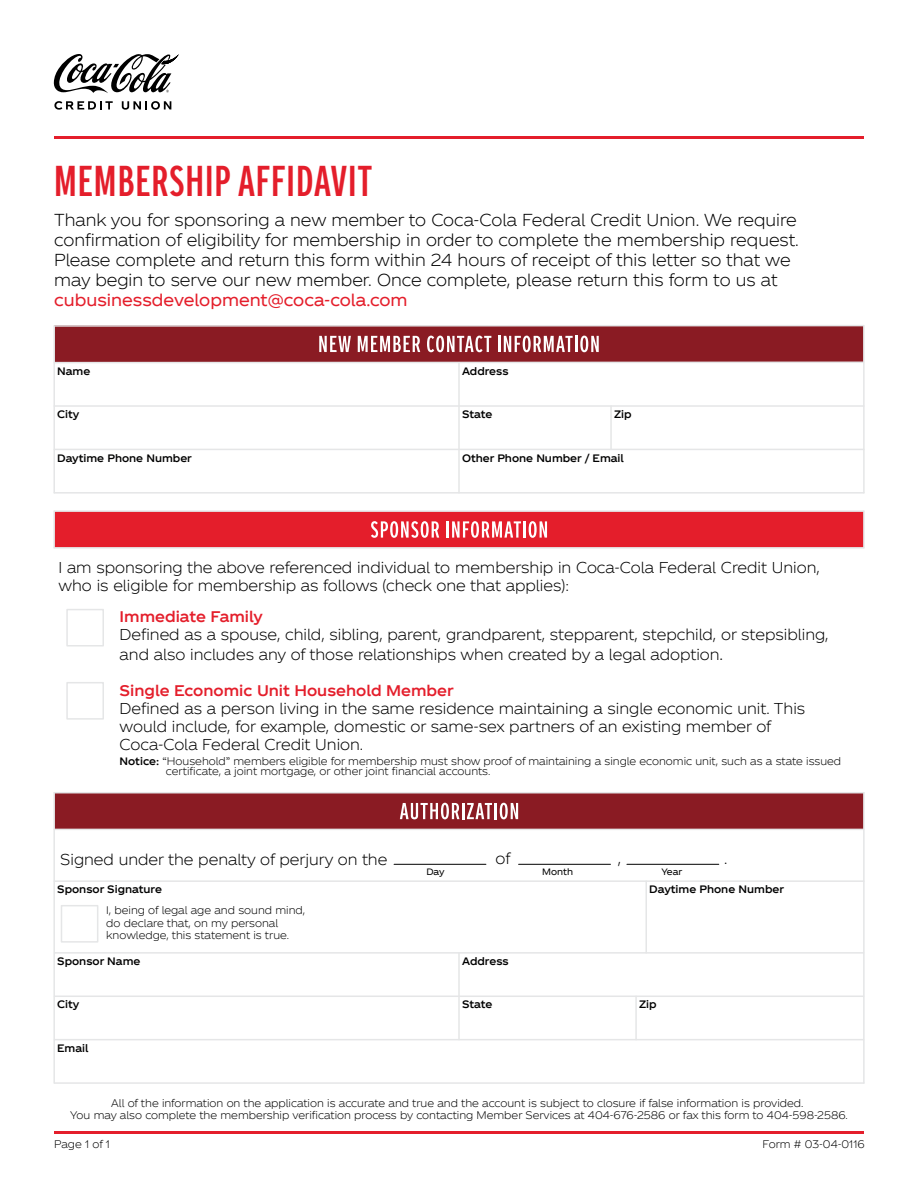
<style>
.page{position:relative;width:918px;height:1188px;background:#fff}
.page>*{position:absolute;margin:0;border:0;box-sizing:border-box;transform-origin:0 0}
.t1{font:500 42px "TCCC Unity Cond";letter-spacing:.025em;color:#e41e2b}
.t2{font:16.5px/19.8px "TCCC Unity Headline Light";color:#000}
.t3{font:16.5px "TCCC Unity Headline Regular";color:#e41e2b}
.t4{font:15px/18px "TCCC Unity Headline Light";color:#000}
.t5{font:15px "TCCC Unity Headline Medium";color:#e41e2b}
.t6{font:10.5px/12.6px "TCCC Unity Headline Light";color:#000}
.t7{font:10.5px "TCCC Unity Headline Medium";color:#000}
.t8{font:9px "TCCC Unity Headline Regular";color:#000}
.s1{font-size:16.5px}
.s2{font-family:"TCCC Unity Headline Medium"}
</style>
<div class="page">
<div style="left:54px;top:511px;width:810px;height:37px;background:#e41e2b"></div>
<div style="left:54px;top:326px;width:810px;height:36px;background:#8a1b23"></div>
<hr style="left:54px;top:137px;width:810px;height:2px;background:#e41e2b">
<div style="left:66px;top:609px;width:38px;height:38px;border:2px solid #e5e6e7"></div>
<div style="left:66px;top:682px;width:38px;height:38px;border:2px solid #e5e6e7"></div>
<div style="left:61px;top:905px;width:37px;height:38px;border:2px solid #e5e6e7"></div>
<hr style="left:863px;top:326px;width:2px;height:167px;background:#e5e6e7">
<svg style="left:319px;top:336px;width:32px;height:16px"></svg>
<svg style="left:358px;top:336px;width:62px;height:16px"></svg>
<svg style="left:427px;top:336px;width:64px;height:16px"></svg>
<svg style="left:498px;top:336px;width:101px;height:16px"></svg>
<hr style="left:54px;top:492px;width:810px;height:2px;background:#e5e6e7">
<hr style="left:54px;top:449px;width:810px;height:1px;background:#e5e6e7">
<hr style="left:54px;top:405px;width:810px;height:2px;background:#e5e6e7">
<hr style="left:54px;top:362px;width:810px;height:1px;background:#e5e6e7">
<hr style="left:54px;top:325px;width:810px;height:2px;background:#e5e6e7">
<hr style="left:458px;top:363px;width:2px;height:130px;background:#e5e6e7">
<hr style="left:610px;top:406px;width:2px;height:43px;background:#e5e6e7">
<hr style="left:53px;top:326px;width:2px;height:167px;background:#e5e6e7">
<div style="left:54px;top:793px;width:810px;height:36px;background:#8a1b23"></div>
<hr style="left:863px;top:793px;width:2px;height:290px;background:#e5e6e7">
<svg style="left:400px;top:803px;width:118px;height:16px"></svg>
<hr style="left:54px;top:996px;width:810px;height:1px;background:#e5e6e7">
<hr style="left:54px;top:1039px;width:810px;height:1px;background:#e5e6e7">
<hr style="left:54px;top:1082px;width:810px;height:2px;background:#e5e6e7">
<hr style="left:55px;top:952px;width:809px;height:2px;background:#e5e6e7">
<hr style="left:54px;top:880px;width:810px;height:2px;background:#e5e6e7">
<hr style="left:54px;top:829px;width:810px;height:1px;background:#e5e6e7">
<hr style="left:54px;top:792px;width:810px;height:1px;background:#e5e6e7">
<hr style="left:645px;top:881px;width:2px;height:72px;background:#e5e6e7">
<hr style="left:458px;top:953px;width:2px;height:87px;background:#e5e6e7">
<hr style="left:635px;top:996px;width:2px;height:44px;background:#e5e6e7">
<hr style="left:53px;top:793px;width:2px;height:290px;background:#e5e6e7">
<hr style="left:863px;top:511px;width:2px;height:37px;background:#e5e6e7">
<svg style="left:371px;top:521px;width:68px;height:17px"></svg>
<hr style="left:446px;top:521px;width:3px;height:17px;background:#fff">
<svg style="left:452px;top:521px;width:69px;height:17px"></svg>
<hr style="left:523px;top:521px;width:3px;height:17px;background:#fff">
<svg style="left:529px;top:521px;width:18px;height:17px"></svg>
<hr style="left:54px;top:510px;width:810px;height:2px;background:#e5e6e7">
<hr style="left:54px;top:547px;width:810px;height:2px;background:#e5e6e7">
<hr style="left:53px;top:511px;width:2px;height:37px;background:#e5e6e7">
<hr style="left:54px;top:1132px;width:810px;height:2px;background:#e41e2b">
<hr style="left:394px;top:864px;width:92px;height:1px;background:#000">
<hr style="left:519px;top:864px;width:91px;height:1px;background:#000">
<hr style="left:627px;top:864px;width:92px;height:1px;background:#000">
<svg style="left:54px;top:54px;width:125px;height:39px"></svg>
<svg style="left:54px;top:101px;width:59px;height:9px"></svg>
<svg style="left:122px;top:101px;width:49px;height:9px"></svg>
<h1 class="t1" style="left:54px;top:147px;width:319px">MEMBERSHIP AFFIDAVIT</h1>
<p class="t2" style="left:54px;top:208px;width:746px">Thank you for sponsoring a new member to Coca-Cola Federal Credit Union. We require confirmation of eligibility for membership in order to complete the membership request.<br>Please complete and return this form within 24 hours of receipt of this letter so that we may begin to serve our new member. Once complete, please return this form to us at</p>
<h2 class="t3" style="left:54px;top:285px;width:355px">cubusinessdevelopment@coca-cola.com</h2>
<p class="t7" style="left:462px;top:361px;width:48px">Address</p>
<p class="t7" style="left:57px;top:361px;width:35px">Name</p>
<p class="t7" style="left:57px;top:405px;width:24px">City</p>
<p class="t7" style="left:57px;top:449px;width:136px">Daytime Phone Number</p>
<p class="t7" style="left:462px;top:449px;width:163px">Other Phone Number / Email</p>
<p class="t7" style="left:462px;top:405px;width:32px">State</p>
<p class="t7" style="left:614px;top:405px;width:19px">Zip</p>
<h3 class="t4" style="left:58px;top:557px;width:763px">I am sponsoring the above referenced individual to membership in Coca-Cola Federal Credit Union, who is eligible for membership as follows (check one that applies):</h3>
<h3 class="t5" style="left:120px;top:604px;width:145px">Immediate Family</h3>
<h3 class="t4" style="left:120px;top:623px;width:711px;line-height:19.8px">Defined as a spouse, child, sibling, parent, grandparent, stepparent, stepchild, or stepsibling, and also includes any of those relationships when created by a legal adoption<span class="s1">.</span></h3>
<h3 class="t5" style="left:120px;top:677px;width:336px">Single Economic Unit Household Member</h3>
<h3 class="t4" style="left:120px;top:697px;width:687px">Defined as a person living in the same residence maintaining a single economic unit. This would include, for example, domestic or same-sex partners of an existing member of<br>Coca-Cola Federal Credit Union.</h3>
<p class="t6" style="left:166px;top:754px;width:677px;line-height:10.5px;text-indent:-46px"><span class="s2">Notice:</span> “Household” members eligible for membership must show proof of maintaining a single economic unit, such as a state issued certificate, a joint mortgage, or other joint financial accounts.</p>
<h3 class="t4" style="left:60px;top:848px;width:329px">Signed under the penalty of perjury on the</h3>
<h3 class="t4" style="left:496px;top:848px;width:16px">of</h3>
<h3 class="t4" style="left:618px;top:848px;width:5px">,</h3>
<h3 class="t4" style="left:724px;top:848px;width:5px">.</h3>
<p class="t8" style="left:426px;top:864px;width:20px">Day</p>
<p class="t8" style="left:542px;top:864px;width:32px">Month</p>
<p class="t8" style="left:661px;top:864px;width:22px">Year</p>
<p class="t7" style="left:57px;top:880px;width:106px">Sponsor Signature</p>
<p class="t7" style="left:649px;top:880px;width:136px">Daytime Phone Number</p>
<p class="t6" style="left:106px;top:903px;width:200px">I, being of legal age and sound mind, do declare that, on my personal knowledge, this statement is true.</p>
<p class="t7" style="left:57px;top:952px;width:85px">Sponsor Name</p>
<p class="t7" style="left:462px;top:952px;width:48px">Address</p>
<p class="t7" style="left:57px;top:995px;width:24px">City</p>
<p class="t7" style="left:462px;top:995px;width:32px">State</p>
<p class="t7" style="left:639px;top:995px;width:19px">Zip</p>
<p class="t7" style="left:57px;top:1039px;width:33px">Email</p>
<p class="t6" style="left:70px;top:1095px;width:779px;text-align:center">All of the information on the application is accurate and true and the account is subject to closure if false information is provided.<br>You may also complete the membership verification process by contacting Member Services at 404-676-2586 or fax this form to 404-598-2586.</p>
<p class="t6" style="left:54px;top:1137px;width:57px">Page 1 of 1</p>
<p class="t6" style="left:763px;top:1137px;width:104px">Form # 03-04-0116</p>
</div>
